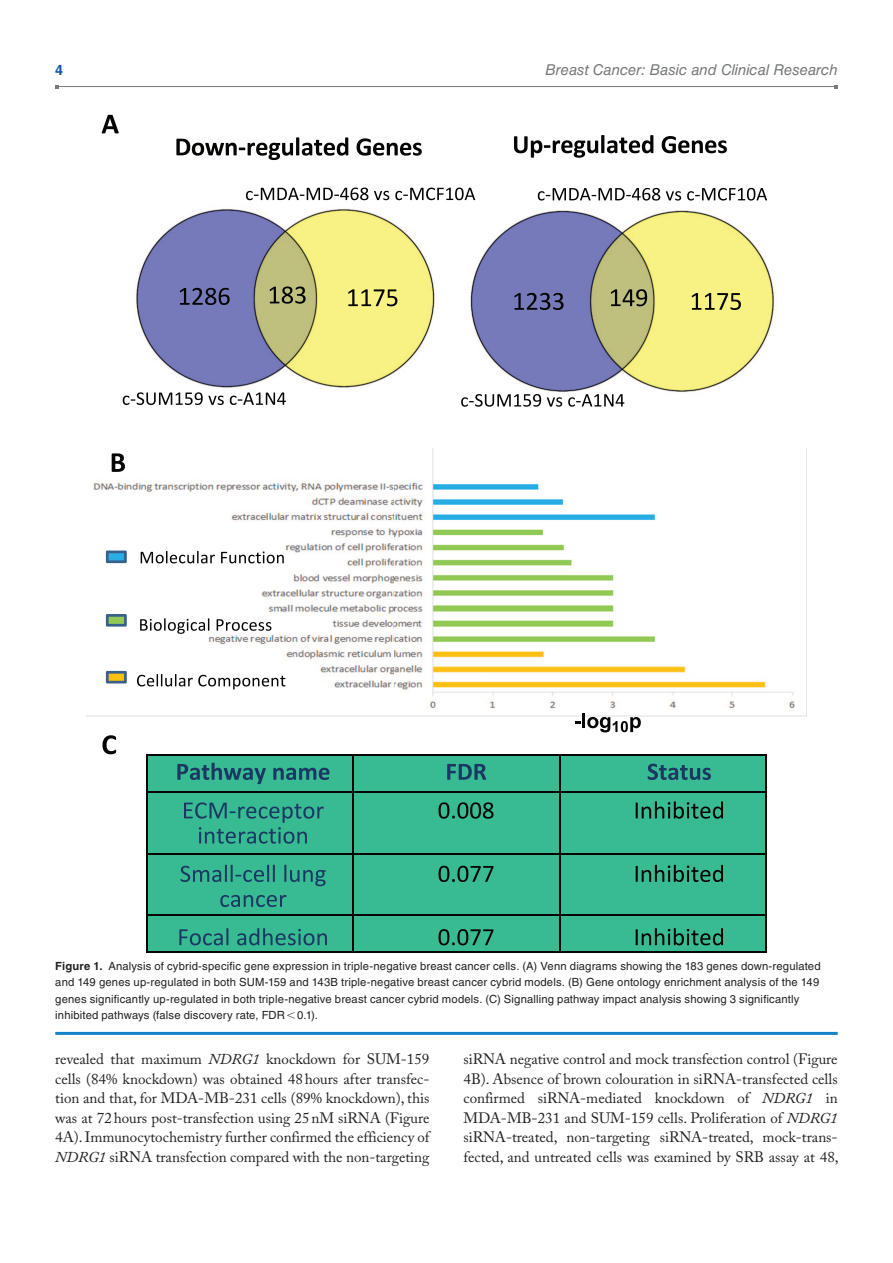
<style>
.page{position:relative;width:893px;height:1263px;background:#fff}
.page>*{position:absolute;margin:0;border:0;box-sizing:border-box;transform-origin:0 0}
.t1{font:15px/19.5px "Adobe Caslon Pro";color:#231f20;text-align:justify}
.t2{font:italic 15px "Helvetica LT Std";letter-spacing:-.005em;color:#76787b}
.t3{font:700 14.25px "Helvetica LT Std";color:#1055a4}
.t4{font:11.25px/16.5px "Helvetica LT Std";letter-spacing:.015em;color:#231f20}
.s1{font-weight:700}
.s2{font-style:italic}
</style>
<div class="page">
<hr style="left:57px;top:86px;width:779px;height:1px;background:#76787b">
<hr style="left:55px;top:1032px;width:783px;height:3px;background:#1582c5">
<img style="left:465px;top:187px;width:310px;height:218px">
<img style="left:86px;top:448px;width:720px;height:268px">
<svg style="left:106px;top:550px;width:21px;height:13px"></svg>
<svg style="left:141px;top:551px;width:74px;height:12px"></svg>
<svg style="left:221px;top:551px;width:63px;height:12px"></svg>
<svg style="left:106px;top:614px;width:21px;height:13px"></svg>
<svg style="left:140px;top:618px;width:69px;height:16px"></svg>
<svg style="left:217px;top:619px;width:54px;height:12px"></svg>
<svg style="left:106px;top:671px;width:21px;height:12px"></svg>
<svg style="left:137px;top:674px;width:148px;height:15px"></svg>
<div style="left:146px;top:755px;width:214px;height:39px;background:#38bb93"></div>
<div style="left:360px;top:755px;width:213px;height:39px;background:#38bb93"></div>
<div style="left:573px;top:755px;width:193px;height:39px;background:#38bb93"></div>
<div style="left:146px;top:794px;width:214px;height:63px;background:#38bb93"></div>
<div style="left:360px;top:794px;width:213px;height:63px;background:#38bb93"></div>
<div style="left:573px;top:794px;width:193px;height:63px;background:#38bb93"></div>
<div style="left:146px;top:857px;width:214px;height:63px;background:#38bb93"></div>
<div style="left:360px;top:857px;width:213px;height:63px;background:#38bb93"></div>
<div style="left:573px;top:857px;width:193px;height:63px;background:#38bb93"></div>
<div style="left:146px;top:920px;width:214px;height:33px;background:#38bb93"></div>
<div style="left:360px;top:920px;width:213px;height:33px;background:#38bb93"></div>
<div style="left:573px;top:920px;width:193px;height:33px;background:#38bb93"></div>
<hr style="left:352px;top:754px;width:2px;height:199px;background:#050504">
<hr style="left:559px;top:754px;width:1px;height:199px;background:#050504">
<hr style="left:146px;top:792px;width:621px;height:1px;background:#050504">
<hr style="left:146px;top:853px;width:621px;height:1px;background:#050504">
<hr style="left:146px;top:914px;width:621px;height:2px;background:#050504">
<hr style="left:146px;top:754px;width:1px;height:199px;background:#050504">
<hr style="left:765px;top:754px;width:2px;height:199px;background:#050504">
<hr style="left:146px;top:754px;width:621px;height:2px;background:#050504">
<hr style="left:146px;top:952px;width:621px;height:1px;background:#050504">
<svg style="left:177px;top:763px;width:89px;height:21px"></svg>
<svg style="left:273px;top:768px;width:56px;height:12px"></svg>
<svg style="left:447px;top:764px;width:39px;height:16px"></svg>
<svg style="left:648px;top:764px;width:63px;height:16px"></svg>
<svg style="left:184px;top:802px;width:140px;height:42px"></svg>
<svg style="left:438px;top:802px;width:56px;height:17px"></svg>
<svg style="left:636px;top:801px;width:87px;height:18px"></svg>
<svg style="left:180px;top:865px;width:95px;height:17px"></svg>
<svg style="left:284px;top:865px;width:42px;height:21px"></svg>
<svg style="left:220px;top:895px;width:66px;height:12px"></svg>
<svg style="left:438px;top:866px;width:55px;height:16px"></svg>
<svg style="left:636px;top:865px;width:87px;height:17px"></svg>
<svg style="left:179px;top:928px;width:49px;height:17px"></svg>
<svg style="left:237px;top:928px;width:90px;height:17px"></svg>
<svg style="left:438px;top:929px;width:55px;height:16px"></svg>
<svg style="left:636px;top:928px;width:87px;height:17px"></svg>
<img style="left:122px;top:187px;width:322px;height:215px">
<svg style="left:180px;top:288px;width:50px;height:17px"></svg>
<svg style="left:270px;top:286px;width:36px;height:18px"></svg>
<svg style="left:348px;top:289px;width:49px;height:17px"></svg>
<svg style="left:123px;top:392px;width:101px;height:13px"></svg>
<svg style="left:230px;top:392px;width:56px;height:13px"></svg>
<svg style="left:246px;top:188px;width:122px;height:12px"></svg>
<svg style="left:374px;top:191px;width:15px;height:9px"></svg>
<svg style="left:395px;top:188px;width:80px;height:12px"></svg>
<svg style="left:176px;top:137px;width:172px;height:23px"></svg>
<svg style="left:357px;top:138px;width:65px;height:18px"></svg>
<svg style="left:514px;top:293px;width:50px;height:17px"></svg>
<svg style="left:692px;top:293px;width:49px;height:17px"></svg>
<svg style="left:611px;top:289px;width:36px;height:17px"></svg>
<svg style="left:461px;top:394px;width:80px;height:13px"></svg>
<svg style="left:547px;top:397px;width:15px;height:10px"></svg>
<svg style="left:568px;top:394px;width:56px;height:13px"></svg>
<svg style="left:538px;top:188px;width:122px;height:13px"></svg>
<svg style="left:666px;top:191px;width:15px;height:10px"></svg>
<svg style="left:687px;top:188px;width:80px;height:13px"></svg>
<svg style="left:514px;top:135px;width:139px;height:23px"></svg>
<svg style="left:662px;top:136px;width:65px;height:17px"></svg>
<svg style="left:102px;top:115px;width:17px;height:18px"></svg>
<svg style="left:112px;top:453px;width:13px;height:19px"></svg>
<svg style="left:102px;top:735px;width:14px;height:19px"></svg>
<svg style="left:575px;top:721px;width:6px;height:3px"></svg>
<hr style="left:582px;top:713px;width:3px;height:15px;background:#050504">
<svg style="left:587px;top:717px;width:54px;height:15px"></svg>
<p class="t3" style="left:55px;top:61px;width:9px">4</p>
<p class="t2" style="left:545px;top:61px;width:294px">Breast Cancer: Basic and Clinical Research</p>
<p class="t4" style="left:55px;top:957px;width:767px"><span class="s1">Figure 1.</span> Analysis of cybrid-specific gene expression in triple-negative breast cancer cells. (A) Venn diagrams showing the 183 genes down-regulated and 149 genes up-regulated in both SUM-159 and 143B triple-negative breast cancer cybrid models. (B) Gene ontology enrichment analysis of the 149 genes significantly up-regulated in both triple-negative breast cancer cybrid models. (C) Signalling pathway impact analysis showing 3 significantly inhibited pathways (false discovery rate, FDR 0.1).</p>
<p class="t1" style="left:55px;top:1049px;width:376px">revealed that maximum <span class="s2">NDRG1</span> knockdown for SUM-159 cells (84% knockdown) was obtained 48hours after transfec&shy;tion and that, for MDA-MB-231 cells (89% knockdown), this was at 72hours post-transfection using 25nM siRNA (Figure 4A). Immunocytochemistry further confirmed the efficiency of <span class="s2">NDRG1</span> siRNA transfection compared with the non-targeting</p>
<p class="t1" style="left:463px;top:1049px;width:377px">siRNA negative control and mock transfection control (Figure 4B). Absence of brown colouration in siRNA-transfected cells confirmed siRNA-mediated knockdown of <span class="s2">NDRG1</span> in MDA-MB-231 and SUM-159 cells. Proliferation of <span class="s2">NDRG1 </span>siRNA-treated, non-targeting siRNA-treated, mock-trans&shy;fected, and untreated cells was examined by SRB assay at 48,</p>
</div>
